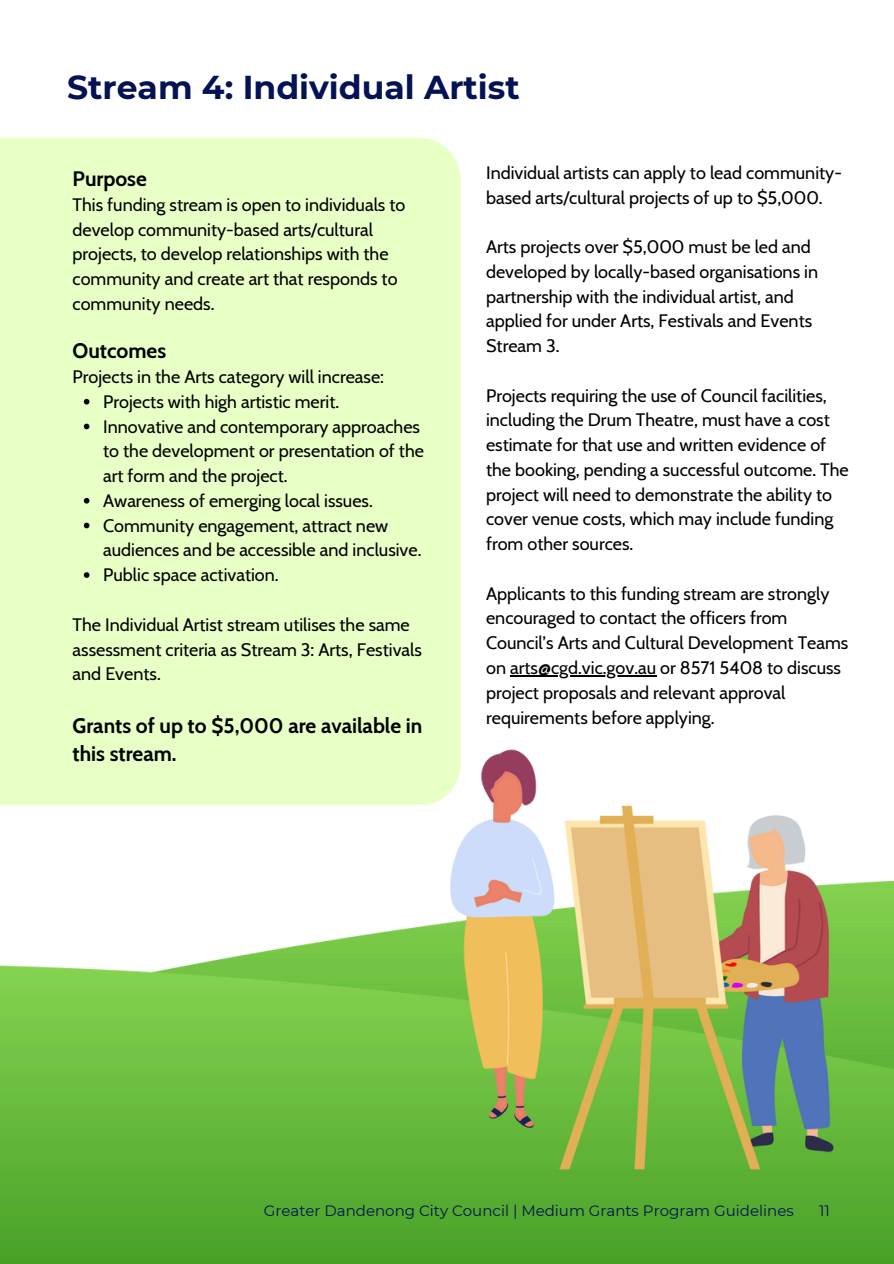
<style>
.page{position:relative;width:894px;height:1264px;background:#fff}
.page>*{position:absolute;margin:0;border:0;box-sizing:border-box;transform-origin:0 0}
.t1{font:700 33px "Montserrat";color:#051254}
.t2{font:700 20.85px/28.2px "Cabin";color:#000}
.t3{font:18px/24.8px "Cabin";color:#000}
.t4{font:15px "Montserrat";color:#041253}
</style>
<div class="page">
<div style="left:0;top:138px;width:460px;height:567px;background:#e8ffc6"></div>
<img style="left:0;top:705px;width:893px;height:558px">
<svg style="left:84px;top:399px;width:5px;height:5px"></svg>
<svg style="left:84px;top:423px;width:5px;height:6px"></svg>
<svg style="left:84px;top:498px;width:5px;height:5px"></svg>
<svg style="left:84px;top:522px;width:5px;height:6px"></svg>
<svg style="left:84px;top:572px;width:5px;height:6px"></svg>
<hr style="left:510px;top:675px;width:146px;height:1px;background:#000">
<h3 class="t1" style="left:67px;top:67px;width:454px">Stream 4: Individual Artist</h3>
<h3 class="t2" style="left:73px;top:165px;width:76px">Purpose</h3>
<h3 class="t3" style="left:73px;top:192px;width:334px">This funding stream is open to individuals to develop community-based arts/cultural projects, to develop relationships with the community and create art that responds to community needs.</h3>
<p class="t2" style="left:73px;top:337px;width:95px">Outcomes</p>
<p class="t3" style="left:73px;top:364px;width:313px">Projects in the Arts category will increase:</p>
<p class="t3" style="left:103px;top:389px;width:237px">Projects with high artistic merit.</p>
<p class="t3" style="left:103px;top:414px;width:322px">Innovative and contemporary approaches to the development or presentation of the art form and the project.</p>
<p class="t3" style="left:103px;top:488px;width:271px">Awareness of emerging local issues.</p>
<p class="t3" style="left:103px;top:513px;width:320px">Community engagement, attract new audiences and be accessible and inclusive.</p>
<h3 class="t3" style="left:103px;top:562px;width:177px">Public space activation.</h3>
<h2 class="t3" style="left:73px;top:612px;width:351px">The Individual Artist stream utilises the same assessment criteria as Stream 3: Arts, Festivals and Events.</h2>
<h3 class="t2" style="left:73px;top:711px;width:351px">Grants of up to $5,000 are available in this stream.</h3>
<h3 class="t3" style="left:486px;top:160px;width:357px">Individual artists can apply to lead community&shy;based arts/cultural projects of up to $5,000.</h3>
<h3 class="t3" style="left:486px;top:234px;width:333px">Arts projects over $5,000 must be led and developed by locally-based organisations in partnership with the individual artist, and applied for under Arts, Festivals and Events Stream 3.</h3>
<h3 class="t3" style="left:486px;top:383px;width:364px">Projects requiring the use of Council facilities, including the Drum Theatre, must have a cost estimate for that use and written evidence of the booking, pending a successful outcome. The project will need to demonstrate the ability to cover venue costs, which may include funding from other sources.</h3>
<p class="t3" style="left:486px;top:581px;width:364px">Applicants to this funding stream are strongly encouraged to contact the officers from Council’s Arts and Cultural Development Teams on arts@cgd.vic.gov.au or 8571 5408 to discuss</p>
<p class="t3" style="left:486px;top:680px;width:301px">project proposals and relevant approval requirements before applying.</p>
<p class="t4" style="left:264px;top:1201px;width:531px">Greater Dandenong City Council | Medium Grants Program Guidelines</p>
<h1 class="t4" style="left:819px;top:1201px;width:12px">11</h1>
</div>
